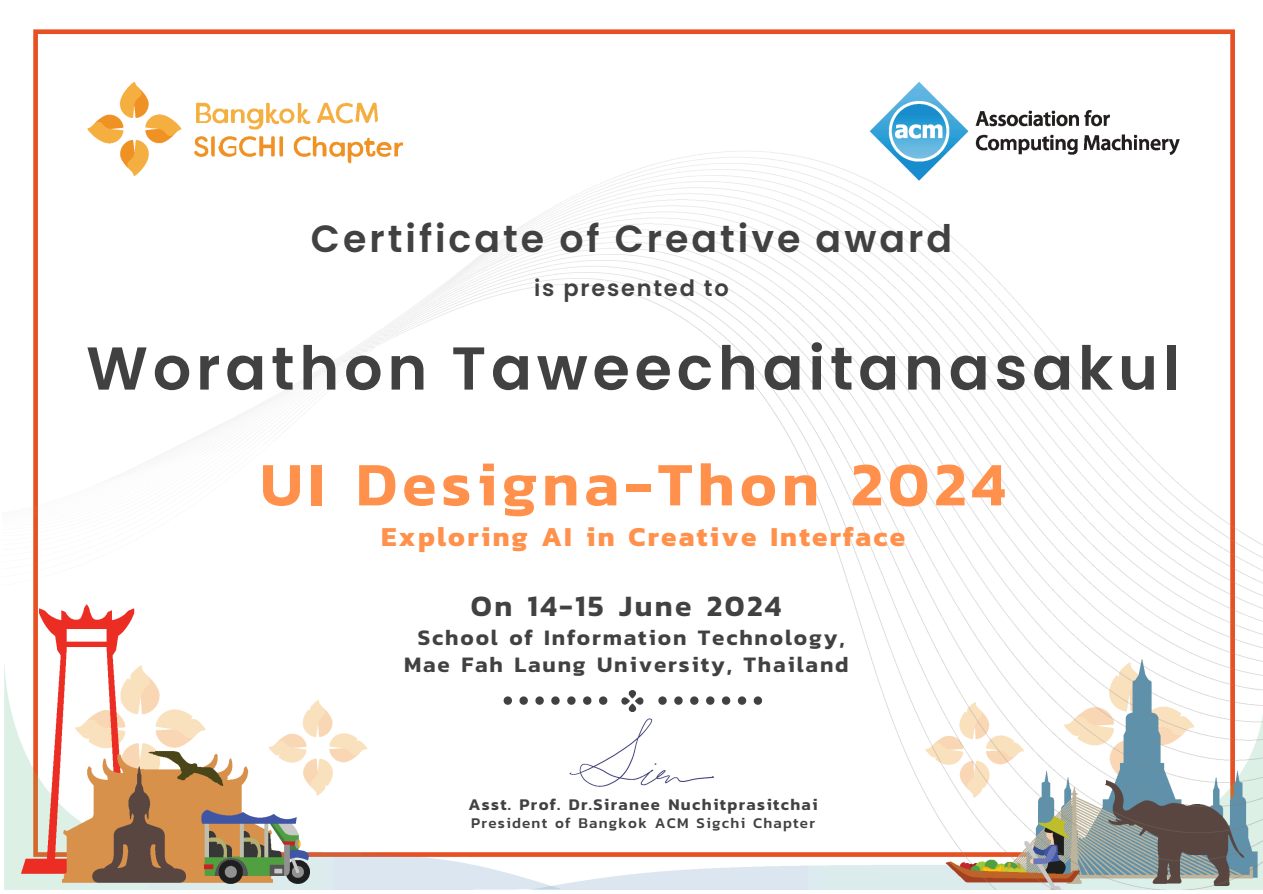
<style>
.page{position:relative;width:1263px;height:894px;background:#fff}
.page>*{position:absolute;margin:0;border:0;box-sizing:border-box;transform-origin:0 0}
.t1{font:600 62.4px "Kanit";letter-spacing:.08em;color:#ff914d}
.t2{font:600 60.3px "Poppins";letter-spacing:.08em;color:#414141}
.t3{font:600 37.8px "Poppins";letter-spacing:.08em;color:#414141}
.t4{font:600 30px "Kanit";letter-spacing:.08em;color:#414141}
.t5{font:700 27.9px "Kanit";letter-spacing:.08em;color:#ff914d}
.t6{font:600 22.5px/27px "Kanit";letter-spacing:.08em;color:#414141;text-align:center}
.t7{font:600 22.5px "Poppins";letter-spacing:.08em;color:#414141}
.t8{font:600 16.65px "Kanit";letter-spacing:.08em;color:#414141}
.t9{font:500 15.15px "Kanit";letter-spacing:.08em;color:#414141}
</style>
<div class="page">
<img style="left:4px;top:29px;width:1259px;height:860px">
<svg style="left:621px;top:689px;width:22px;height:22px"></svg>
<svg style="left:599px;top:696px;width:8px;height:8px"></svg>
<svg style="left:583px;top:696px;width:8px;height:8px"></svg>
<svg style="left:567px;top:696px;width:9px;height:8px"></svg>
<svg style="left:551px;top:696px;width:9px;height:8px"></svg>
<svg style="left:535px;top:696px;width:9px;height:8px"></svg>
<svg style="left:519px;top:696px;width:9px;height:8px"></svg>
<svg style="left:504px;top:696px;width:8px;height:8px"></svg>
<svg style="left:754px;top:696px;width:8px;height:8px"></svg>
<svg style="left:738px;top:696px;width:8px;height:8px"></svg>
<svg style="left:722px;top:696px;width:8px;height:8px"></svg>
<svg style="left:706px;top:696px;width:8px;height:8px"></svg>
<svg style="left:690px;top:696px;width:8px;height:8px"></svg>
<svg style="left:674px;top:696px;width:9px;height:8px"></svg>
<svg style="left:658px;top:696px;width:9px;height:8px"></svg>
<img style="left:561px;top:712px;width:164px;height:83px">
<h1 class="t3" style="left:311px;top:213px;width:643px">Certificate of Creative award</h1>
<h1 class="t7" style="left:534px;top:272px;width:196px">is presented to</h1>
<h3 class="t2" style="left:86px;top:326px;width:1095px">Worathon Taweechaitanasakul</h3>
<h4 class="t1" style="left:260px;top:436px;width:747px">UI Designa-Thon 2024</h4>
<p class="t5" style="left:381px;top:515px;width:526px">Exploring AI in Creative Interface</p>
<h2 class="t4" style="left:471px;top:582px;width:312px">On 14-15 June 2024</h2>
<h2 class="t6" style="left:404px;top:623px;width:446px">School of Information Technology,<br>Mae Fah Laung University, Thailand</h2>
<p class="t8" style="left:468px;top:791px;width:351px">Asst. Prof. Dr.Siranee Nuchitprasitchai</p>
<p class="t9" style="left:471px;top:810px;width:345px">President of Bangkok ACM Sigchi Chapter</p>
</div>
